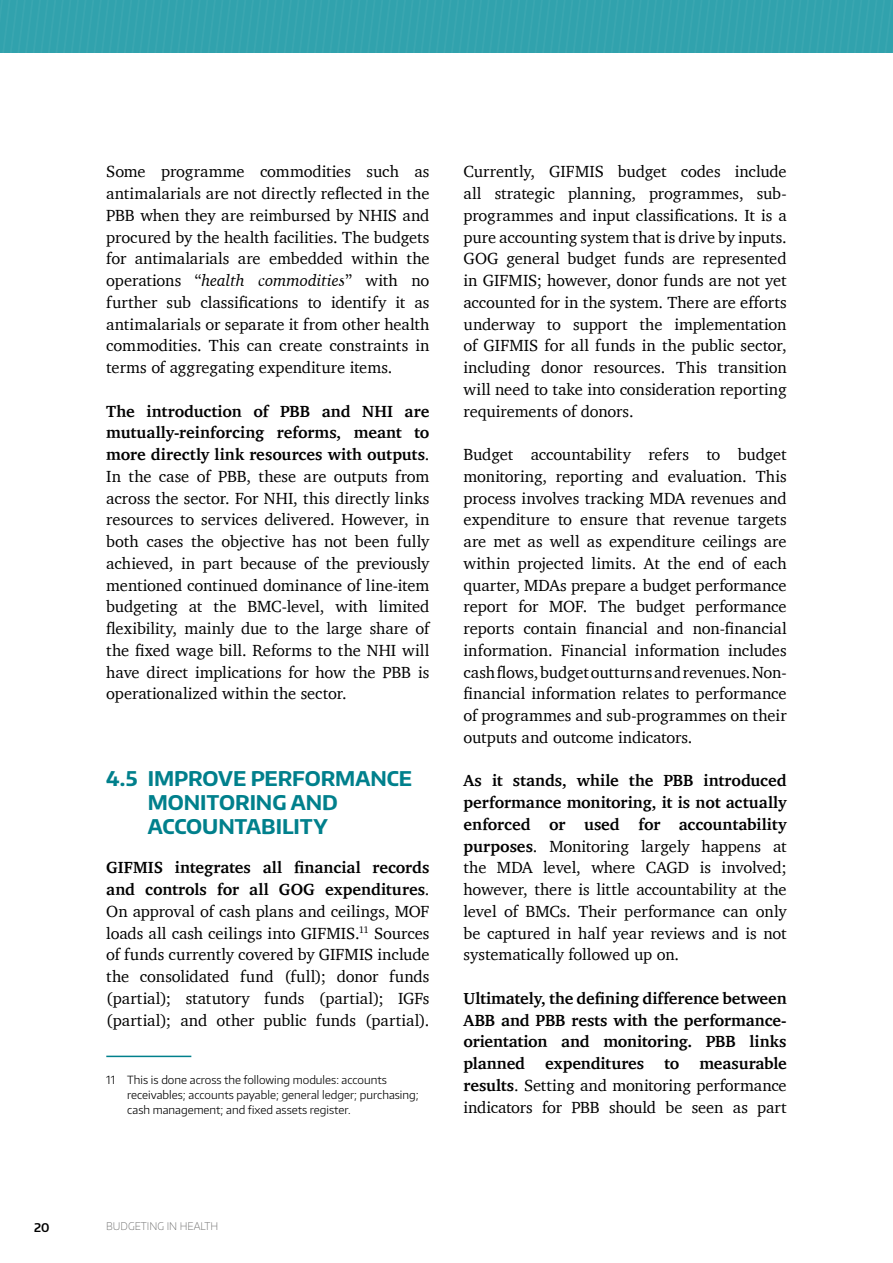
<style>
.page{position:relative;width:893px;height:1263px;background:#fff}
.page>*{position:absolute;margin:0;border:0;box-sizing:border-box;transform-origin:0 0}
.t1{font:700 20.25px/24px "Encode Sans";letter-spacing:-.005em;color:#00808c}
.t2{font:16.5px/21.8px "Charter";letter-spacing:-.005em;color:#000;text-align:justify}
.t3{font:700 16.5px/21.8px "Charter";letter-spacing:-.005em;color:#000;text-align:justify}
.t4{font:600 12px "Encode Sans";color:#000}
.t5{font:300 11.25px/15px "Encode Sans";color:#000}
.t6{font:100 10.5px "Encode Sans";color:#565655}
.s1{font-style:italic}
.s2{font-weight:700}
.s3{font-weight:400}
</style>
<div class="page">
<svg style="left:0;top:0;width:893px;height:53px;background:#33a2ad"></svg>
<hr style="left:106px;top:1056px;width:85px;height:1px;background:#00808c">
<p class="t2" style="left:106px;top:161px;width:325px">Some programme commodities such as antimalarials are not directly reflected in the PBB when they are reimbursed by NHIS and procured by the health facilities. The budgets for antimalarials are embedded within the operations “<span class="s1">health commodities</span>” with no further sub classifications to identify it as antimalarials or separate it from other health commodities. This can create constraints in terms of aggregating expenditure items.</p>
<p class="t2" style="left:106px;top:400px;width:325px"><span class="s2">The introduction of PBB and NHI are mutually-reinforcing reforms, meant to more directly link resources with outputs</span>.<br>In the case of PBB, these are outputs from across the sector. For NHI, this directly links resources to services delivered. However, in both cases the objective has not been fully achieved, in part because of the previously mentioned continued dominance of line-item budgeting at the BMC-level, with limited flexibility, mainly due to the large share of the fixed wage bill. Reforms to the NHI will have direct implications for how the PBB is operationalized within the sector.</p>
<p class="t1" style="left:148px;top:766px;width:266px;text-indent:-42px">4.5 IMPROVE PERFORMANCE<br>MONITORING AND<br>ACCOUNTABILITY</p>
<p class="t2" style="left:106px;top:857px;width:325px"><span class="s2">GIFMIS integrates all financial records and controls for all GOG expenditures</span>.<br>On approval of cash plans and ceilings, MOF loads all cash ceilings into GIFMIS.<sup>11</sup> Sources of funds currently covered by GIFMIS include the consolidated fund (full); donor funds (partial); statutory funds (partial); IGFs (partial); and other public funds (partial).</p>
<p class="t5" style="left:127px;top:1072px;width:293px;text-indent:-21px">11 This is done across the following modules: accounts receivables; accounts payable; general ledger; purchasing; cash management; and fixed assets register.</p>
<p class="t2" style="left:463px;top:161px;width:325px">Currently, GIFMIS budget codes include all strategic planning, programmes, sub&shy;programmes and input classifications. It is a pure accounting system that is drive by inputs.<br>GOG general budget funds are represented in GIFMIS; however, donor funds are not yet accounted for in the system. There are efforts underway to support the implementation of GIFMIS for all funds in the public sector, including donor resources. This transition will need to take into consideration reporting requirements of donors.</p>
<p class="t2" style="left:463px;top:443px;width:325px">Budget accountability refers to budget monitoring, reporting and evaluation. This process involves tracking MDA revenues and expenditure to ensure that revenue targets are met as well as expenditure ceilings are within projected limits. At the end of each quarter, MDAs prepare a budget performance report for MOF. The budget performance reports contain financial and non-financial information. Financial information includes cash flows, budget outturns and revenues. Non&shy;financial information relates to performance of programmes and sub-programmes on their outputs and outcome indicators.</p>
<p class="t2" style="left:463px;top:769px;width:325px"><span class="s2">As it stands, while the PBB introduced performance monitoring, it is not actually enforced or used for accountability purposes</span>. Monitoring largely happens at the MDA level, where CAGD is involved; however, there is little accountability at the level of BMCs. Their performance can only be captured in half year reviews and is not systematically followed up on.</p>
<p class="t3" style="left:463px;top:987px;width:325px">Ultimately, the defining difference between ABB and PBB rests with the performance&shy;orientation and monitoring. PBB links planned expenditures to measurable results<span class="s3">. Setting and monitoring performance indicators for PBB should be seen as part</span></p>
<p class="t4" style="left:34px;top:1219px;width:17px">20</p>
<p class="t6" style="left:106px;top:1219px;width:114px">BUDGETING IN HEALTH</p>
</div>
